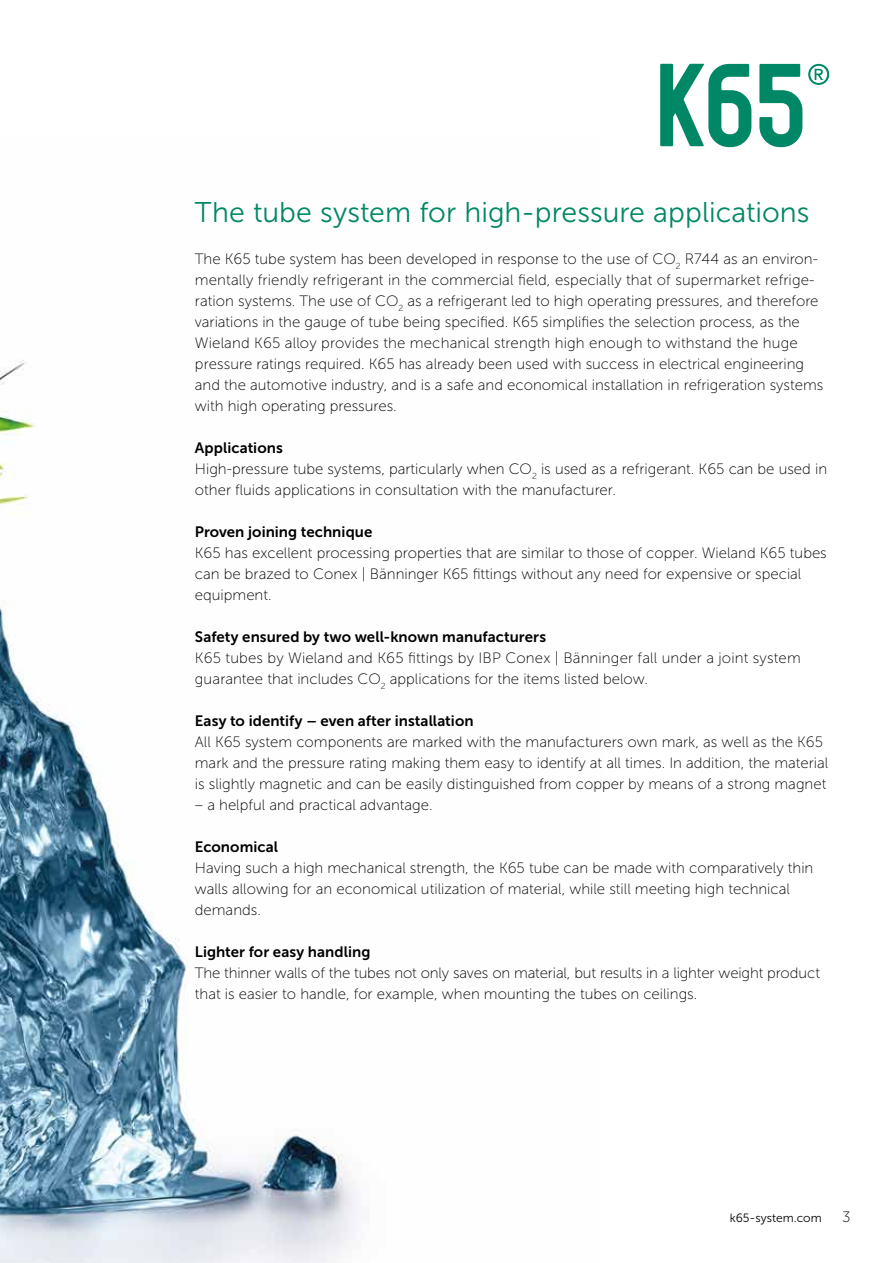
<style>
.page{position:relative;width:893px;height:1263px;background:#fff}
.page>*{position:absolute;margin:0;border:0;box-sizing:border-box;transform-origin:0 0}
.t1{font:28.5px "Museo Sans 300";color:#086}
.t2{font:15px/21px "Museo Sans 100";color:#000}
.t3{font:15px "Museo Sans 700";letter-spacing:.005em;color:#000}
.t4{font:12px "Museo Sans 300";color:#000}
</style>
<div class="page">
<img style="left:0;top:360px;width:358px;height:903px">
<svg style="left:660px;top:64px;width:91px;height:83px"></svg>
<svg style="left:759px;top:64px;width:43px;height:83px"></svg>
<svg style="left:808px;top:64px;width:21px;height:21px"></svg>
<h1 class="t1" style="left:195px;top:196px;width:616px">The tube system for high-pressure applications</h1>
<p class="t2" style="left:195px;top:248px;width:630px">The K65 tube system has been developed in response to the use of CO<sub>2</sub> R744 as an environ&shy;mentally friendly refrigerant in the commercial field, especially that of supermarket refrige&shy;ration systems. The use of CO<sub>2</sub> as a refrigerant led to high operating pressures, and therefore variations in the gauge of tube being specified. K65 simplifies the selection process, as the Wieland K65 alloy provides the mechanical strength high enough to withstand the huge pressure ratings required. K65 has already been used with success in electrical engineering and the automotive industry, and is a safe and economical installation in refrigeration systems with high operating pressures.</p>
<p class="t3" style="left:195px;top:439px;width:90px">Applications</p>
<p class="t2" style="left:195px;top:458px;width:634px">High-pressure tube systems, particularly when CO<sub>2</sub> is used as a refrigerant. K65 can be used in other fluids applications in consultation with the manufacturer.</p>
<p class="t3" style="left:195px;top:523px;width:179px">Proven joining technique</p>
<p class="t2" style="left:195px;top:542px;width:633px">K65 has excellent processing properties that are similar to those of copper. Wieland K65 tubes can be brazed to Conex | Bänninger K65 fittings without any need for expensive or special equipment.</p>
<p class="t3" style="left:195px;top:628px;width:353px">Safety ensured by two well-known manufacturers</p>
<p class="t2" style="left:195px;top:647px;width:607px">K65 tubes by Wieland and K65 fittings by IBP Conex | Bänninger fall under a joint system guarantee that includes CO<sub>2</sub> applications for the items listed below.</p>
<p class="t3" style="left:195px;top:712px;width:280px">Easy to identify – even after installation</p>
<p class="t2" style="left:195px;top:731px;width:635px">All K65 system components are marked with the manufacturers own mark, as well as the K65 mark and the pressure rating making them easy to identify at all times. In addition, the material is slightly magnetic and can be easily distinguished from copper by means of a strong magnet</p>
<p class="t2" style="left:195px;top:794px;width:239px">– a helpful and practical advantage.</p>
<p class="t3" style="left:195px;top:838px;width:85px">Economical</p>
<p class="t2" style="left:195px;top:857px;width:620px">Having such a high mechanical strength, the K65 tube can be made with comparatively thin walls allowing for an economical utilization of material, while still meeting high technical demands.</p>
<p class="t3" style="left:195px;top:943px;width:177px">Lighter for easy handling</p>
<p class="t2" style="left:195px;top:962px;width:627px">The thinner walls of the tubes not only saves on material, but results in a lighter weight product that is easier to handle, for example, when mounting the tubes on ceilings.</p>
<p class="t4" style="left:730px;top:1211px;width:94px">k65-system.com</p>
<p class="t2" style="left:842px;top:1206px;width:10px">3</p>
</div>
